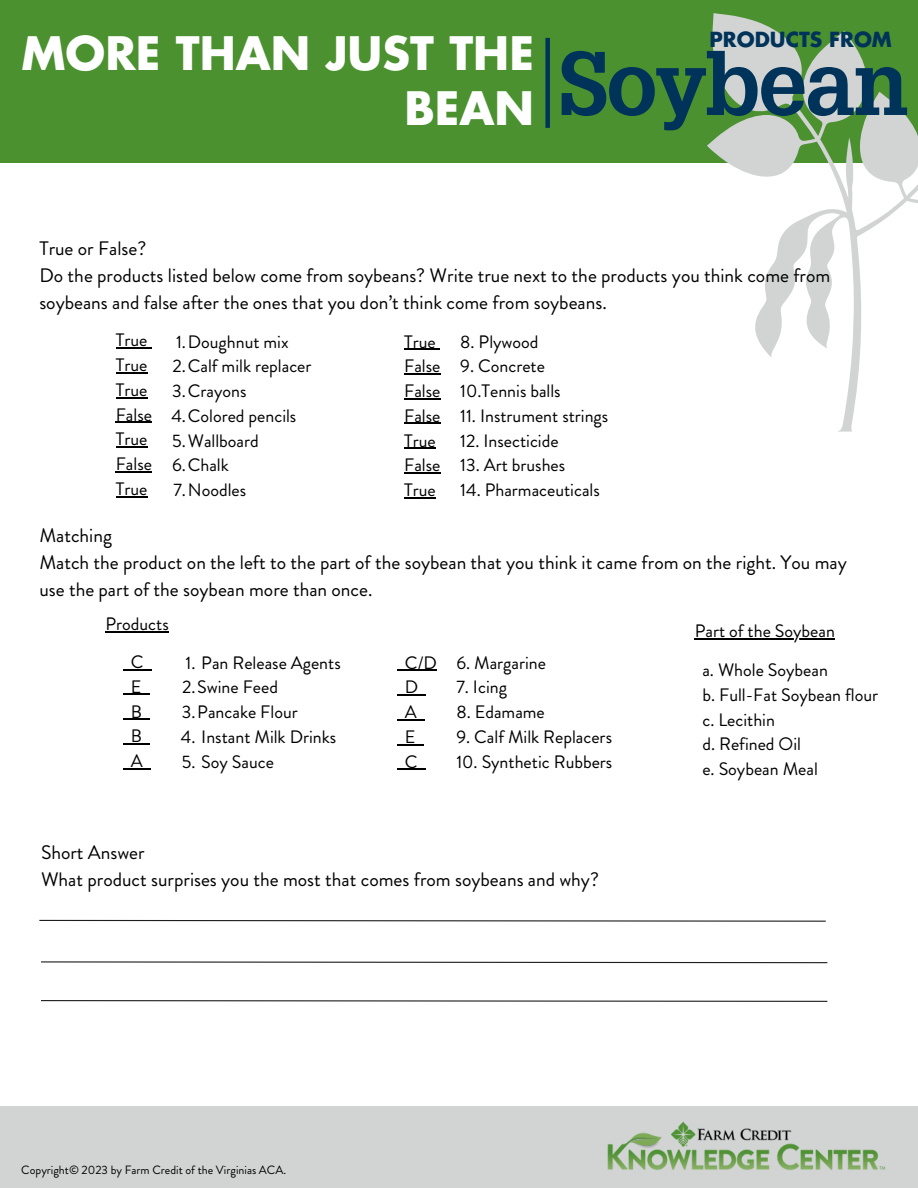
<style>
.page{position:relative;width:918px;height:1188px;background:#fff}
.page>*{position:absolute;margin:0;border:0;box-sizing:border-box;transform-origin:0 0}
.t1{font:700 88.05px "Glypha LT Pro";letter-spacing:-.025em;color:#003359}
.t2{font:700 44.85px "Futura LT Pro";color:#fff}
.t3{font:700 20.25px "Futura LT Pro";color:#003359}
.t4{font:19.5px/27px "Brandon Grotesque";color:#000}
.t5{font:18px "Brandon Grotesque";color:#000}
.t6{font:12px "Brandon Grotesque";color:#000}
</style>
<div class="page">
<div style="left:0;top:0;width:918px;height:162px;background:#4b912f"></div>
<svg style="left:707px;top:13px;width:211px;height:419px"></svg>
<div style="left:545px;top:38px;width:5px;height:90px;background:#003359"></div>
<svg style="left:39px;top:919px;width:787px;height:3px"></svg>
<svg style="left:41px;top:961px;width:787px;height:3px"></svg>
<svg style="left:41px;top:1000px;width:787px;height:2px;background:#7f7f7f"></svg>
<hr style="left:116px;top:372px;width:31px;height:1px;background:#000">
<hr style="left:116px;top:397px;width:31px;height:1px;background:#000">
<hr style="left:116px;top:422px;width:36px;height:1px;background:#000">
<hr style="left:116px;top:447px;width:31px;height:1px;background:#000">
<hr style="left:116px;top:496px;width:31px;height:1px;background:#000">
<hr style="left:116px;top:348px;width:31px;height:1px;background:#000">
<hr style="left:116px;top:471px;width:36px;height:1px;background:#000">
<hr style="left:404px;top:373px;width:36px;height:2px;background:#000">
<hr style="left:404px;top:398px;width:36px;height:1px;background:#000">
<hr style="left:404px;top:423px;width:36px;height:1px;background:#000">
<hr style="left:404px;top:448px;width:32px;height:1px;background:#000">
<hr style="left:404px;top:497px;width:32px;height:1px;background:#000">
<hr style="left:404px;top:349px;width:32px;height:1px;background:#000">
<hr style="left:404px;top:472px;width:36px;height:2px;background:#000">
<hr style="left:105px;top:631px;width:64px;height:1px;background:#000">
<hr style="left:695px;top:639px;width:140px;height:1px;background:#000">
<svg style="left:123px;top:768px;width:28px;height:1px"></svg>
<svg style="left:123px;top:669px;width:29px;height:1px"></svg>
<svg style="left:123px;top:694px;width:27px;height:1px"></svg>
<svg style="left:123px;top:719px;width:27px;height:1px"></svg>
<svg style="left:123px;top:743px;width:27px;height:2px"></svg>
<svg style="left:397px;top:769px;width:29px;height:1px"></svg>
<hr style="left:405px;top:670px;width:32px;height:1px;background:#000">
<svg style="left:397px;top:694px;width:29px;height:2px"></svg>
<svg style="left:397px;top:719px;width:28px;height:1px"></svg>
<svg style="left:397px;top:744px;width:27px;height:1px"></svg>
<div style="left:0;top:1106px;width:918px;height:82px;background:#d1d4d3"></div>
<img style="left:607px;top:1121px;width:278px;height:50px">
<p class="t2" style="left:22px;top:33px;width:514px">MORE THAN JUST THE</p>
<p class="t2" style="left:404px;top:88px;width:131px">BEAN</p>
<p class="t3" style="left:710px;top:30px;width:184px">PRODUCTS FROM</p>
<p class="t1" style="left:558px;top:52px;width:352px">Soybean</p>
<p class="t4" style="left:39px;top:234px;width:109px">True or False?</p>
<p class="t4" style="left:39px;top:261px;width:793px">Do the products listed below come from soybeans? Write true next to the products you think come from soybeans and false after the ones that you don’t think come from soybeans.</p>
<p class="t5" style="left:176px;top:329px;width:114px">1.Doughnut mix</p>
<p class="t5" style="left:173px;top:353px;width:140px">2.Calf milk replacer</p>
<p class="t5" style="left:172px;top:378px;width:76px">3.Crayons</p>
<p class="t5" style="left:171px;top:403px;width:127px">4.Colored pencils</p>
<p class="t5" style="left:172px;top:428px;width:88px">5.Wallboard</p>
<p class="t5" style="left:172px;top:452px;width:58px">6.Chalk</p>
<p class="t5" style="left:173px;top:477px;width:74px">7.Noodles</p>
<p class="t5" style="left:116px;top:327px;width:33px">True</p>
<p class="t5" style="left:404px;top:329px;width:33px">True</p>
<p class="t5" style="left:460px;top:329px;width:80px">8. Plywood</p>
<p class="t5" style="left:460px;top:353px;width:86px">9. Concrete</p>
<p class="t5" style="left:460px;top:378px;width:102px">10.Tennis balls</p>
<p class="t5" style="left:460px;top:403px;width:150px">11. Instrument strings</p>
<p class="t5" style="left:460px;top:428px;width:100px">12. Insecticide</p>
<p class="t5" style="left:460px;top:452px;width:107px">13. Art brushes</p>
<p class="t5" style="left:460px;top:477px;width:141px">14. Pharmaceuticals</p>
<p class="t5" style="left:116px;top:352px;width:33px">True</p>
<p class="t5" style="left:116px;top:377px;width:33px">True</p>
<p class="t5" style="left:116px;top:402px;width:38px">False</p>
<p class="t5" style="left:116px;top:426px;width:33px">True</p>
<p class="t5" style="left:116px;top:476px;width:33px">True</p>
<p class="t5" style="left:404px;top:353px;width:38px">False</p>
<p class="t5" style="left:404px;top:378px;width:38px">False</p>
<p class="t5" style="left:404px;top:403px;width:38px">False</p>
<p class="t5" style="left:404px;top:428px;width:33px">True</p>
<p class="t5" style="left:404px;top:477px;width:33px">True</p>
<p class="t5" style="left:116px;top:451px;width:38px">False</p>
<p class="t5" style="left:404px;top:452px;width:38px">False</p>
<p class="t4" style="left:39px;top:522px;width:74px">Matching</p>
<p class="t4" style="left:39px;top:549px;width:809px">Match the product on the left to the part of the soybean that you think it came from on the right. You may use the part of the soybean more than once.</p>
<p class="t5" style="left:105px;top:611px;width:65px">Products</p>
<p class="t5" style="left:695px;top:619px;width:142px">Part of the Soybean</p>
<p class="t5" style="left:131px;top:649px;width:14px">C</p>
<p class="t5" style="left:131px;top:674px;width:12px">E</p>
<p class="t5" style="left:131px;top:699px;width:13px">B</p>
<p class="t5" style="left:131px;top:723px;width:13px">B</p>
<p class="t5" style="left:131px;top:748px;width:13px">A</p>
<p class="t5" style="left:186px;top:650px;width:157px">1. Pan Release Agents</p>
<p class="t5" style="left:182px;top:674px;width:97px">2.Swine Feed</p>
<p class="t5" style="left:182px;top:699px;width:117px">3.Pancake Flour</p>
<p class="t5" style="left:181px;top:724px;width:157px">4. Instant Milk Drinks</p>
<p class="t5" style="left:182px;top:749px;width:94px">5. Soy Sauce</p>
<p class="t5" style="left:405px;top:650px;width:33px">C/D</p>
<p class="t5" style="left:405px;top:674px;width:15px">D</p>
<p class="t5" style="left:405px;top:699px;width:13px">A</p>
<p class="t5" style="left:405px;top:724px;width:12px">E</p>
<p class="t5" style="left:456px;top:650px;width:91px">6. Margarine</p>
<p class="t5" style="left:456px;top:674px;width:52px">7. Icing</p>
<p class="t5" style="left:456px;top:699px;width:90px">8. Edamame</p>
<p class="t5" style="left:456px;top:724px;width:157px">9. Calf Milk Replacers</p>
<p class="t5" style="left:405px;top:749px;width:14px">C</p>
<p class="t5" style="left:456px;top:749px;width:158px">10. Synthetic Rubbers</p>
<p class="t4" style="left:41px;top:839px;width:105px">Short Answer</p>
<p class="t4" style="left:41px;top:866px;width:560px">What product surprises you the most that comes from soybeans and why?</p>
<p class="t5" style="left:702px;top:657px;width:127px">a. Whole Soybean</p>
<p class="t5" style="left:702px;top:682px;width:177px">b. Full-Fat Soybean flour</p>
<p class="t5" style="left:702px;top:707px;width:74px">c. Lecithin</p>
<p class="t5" style="left:702px;top:731px;width:100px">d. Refined Oil</p>
<p class="t5" style="left:702px;top:756px;width:117px">e. Soybean Meal</p>
<p class="t6" style="left:21px;top:1162px;width:266px">Copyright© 2023 by Farm Credit of the Virginias ACA.</p>
</div>
